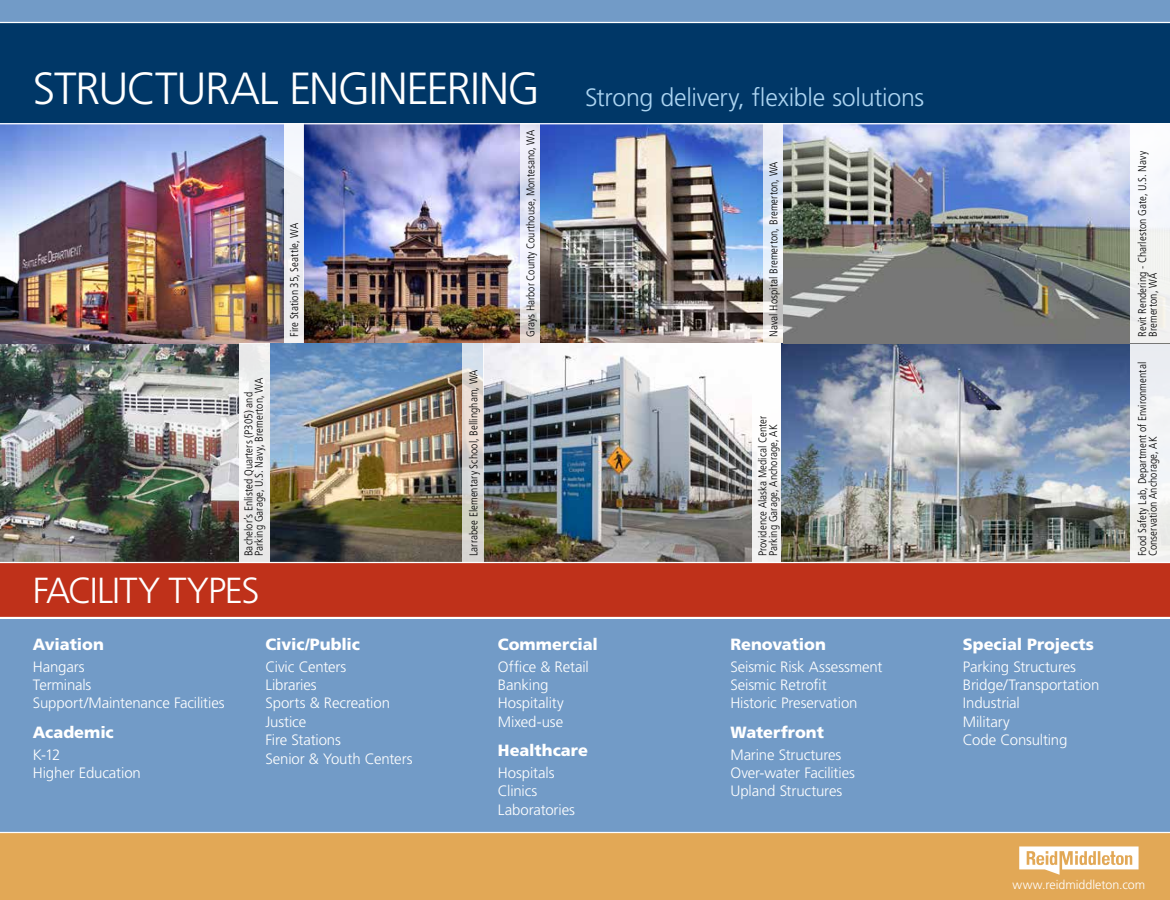
<style>
.page{position:relative;width:1170px;height:900px;background:#fff}
.page>*{position:absolute;margin:0;border:0;box-sizing:border-box;transform-origin:0 0}
.t1{font:300 45px "Frutiger LT Std";letter-spacing:-.035em;color:#fff}
.t2{font:300 36.25px "Frutiger LT Std";letter-spacing:-.03em;color:#fff}
.t3{font:300 25px "Frutiger LT Std";letter-spacing:-.01em;color:#acd4f1}
.t4{font:900 16.25px "Frutiger LT Std";letter-spacing:-.005em;color:#fff}
.t5{font:300 15px/18.4px "Frutiger LT Std";letter-spacing:-.01em;color:#fff}
.t6{font:300 12.5px "Frutiger LT Std";color:#fff}
.t7{font:300 condensed 11.25px/10.6px "Frutiger LT Std";letter-spacing:.005em;color:#000}
</style>
<div class="page">
<div style="left:0;top:619px;width:1170px;height:213px;background:#729bc7"></div>
<div style="left:0;top:832px;width:1170px;height:68px;background:#e2a856"></div>
<div style="left:0;top:22px;width:1170px;height:102px;background:#003767"></div>
<div style="left:0;top:562px;width:1170px;height:56px;background:#bf311a"></div>
<div style="left:0;top:0;width:1170px;height:22px;background:#729bc7"></div>
<svg style="left:1019px;top:846px;width:120px;height:29px"></svg>
<img style="left:0;top:343px;width:752px;height:219px">
<img style="left:0;top:124px;width:1130px;height:219px">
<div style="left:284px;top:124px;width:20px;height:219px;background:#eeeff2"></div>
<div style="left:239px;top:343px;width:31px;height:219px;background:linear-gradient(to bottom,#f1f1f2,#ececec)"></div>
<svg style="left:764px;top:124px;width:19px;height:219px"></svg>
<svg style="left:521px;top:124px;width:19px;height:219px"></svg>
<svg style="left:462px;top:343px;width:22px;height:219px;background:#dbd8d3"></svg>
<img style="left:781px;top:343px;width:349px;height:219px">
<div style="left:1130px;top:343px;width:40px;height:219px;background:#f1f3f5"></div>
<div style="left:1130px;top:124px;width:40px;height:219px;background:#f4f6f6"></div>
<hr style="left:0;top:123px;width:1170px;height:1px;background:#fff">
<hr style="left:0;top:832px;width:1170px;height:1px;background:#fff">
<hr style="left:0;top:617px;width:1170px;height:1px;background:#fff">
<hr style="left:0;top:562px;width:1170px;height:1px;background:#fff">
<hr style="left:0;top:22px;width:1170px;height:1px;background:#fff">
<h1 class="t1" style="left:33px;top:63px;width:509px">STRUCTURAL ENGINEERING</h1>
<p class="t7" style="left:243px;top:556px;width:180px;rotate:-90deg">Bachelor’s Enlisted Quarters (P305) and<br>Parking Garage, U.S. Navy, Bremerton, WA</p>
<h2 class="t2" style="left:33px;top:570px;width:228px">FACILITY TYPES</h2>
<p class="t7" style="left:289px;top:337px;width:116px;rotate:-90deg">Fire Station 35, Seattle, WA</p>
<p class="t7" style="left:468px;top:556px;width:188px;rotate:-90deg">Larrabee Elementary School, Bellingham, WA</p>
<p class="t7" style="left:526px;top:337px;width:208px;rotate:-90deg">Grays Harbor County Courthouse, Montesano, WA</p>
<h3 class="t3" style="left:585px;top:83px;width:341px">Strong delivery, flexible solutions</h3>
<p class="t7" style="left:769px;top:337px;width:177px;rotate:-90deg">Naval Hospital Bremerton, Bremerton, WA</p>
<p class="t7" style="left:758px;top:556px;width:142px;rotate:-90deg">Providence Alaska Medical Center<br>Parking Garage, Anchorage, AK</p>
<p class="t4" style="left:33px;top:634px;width:72px">Aviation</p>
<p class="t5" style="left:33px;top:658px;width:193px">Hangars<br>Terminals<br>Support/Maintenance Facilities</p>
<p class="t4" style="left:33px;top:722px;width:82px">Academic</p>
<p class="t5" style="left:33px;top:746px;width:109px">K-12<br>Higher Education</p>
<p class="t4" style="left:265px;top:634px;width:96px">Civic/Public</p>
<p class="t5" style="left:265px;top:658px;width:149px">Civic Centers<br>Libraries<br>Sports &amp; Recreation<br>Justice<br>Fire Stations<br>Senior &amp; Youth Centers</p>
<p class="t4" style="left:498px;top:634px;width:101px">Commercial</p>
<p class="t5" style="left:498px;top:658px;width:92px">Office &amp; Retail<br>Banking<br>Hospitality<br>Mixed-use</p>
<p class="t4" style="left:498px;top:741px;width:92px">Healthcare</p>
<p class="t5" style="left:498px;top:764px;width:79px">Hospitals<br>Clinics<br>Laboratories</p>
<p class="t4" style="left:730px;top:634px;width:97px">Renovation</p>
<p class="t5" style="left:730px;top:658px;width:154px">Seismic Risk Assessment<br>Seismic Retrofit<br>Historic Preservation</p>
<p class="t4" style="left:730px;top:722px;width:95px">Waterfront</p>
<p class="t5" style="left:730px;top:746px;width:126px">Marine Structures<br>Over-water Facilities<br>Upland Structures</p>
<p class="t7" style="left:1137px;top:337px;width:188px;rotate:-90deg">Revit Rendering - Charleston Gate, U.S. Navy<br>Bremerton, WA</p>
<p class="t4" style="left:963px;top:634px;width:132px">Special Projects</p>
<p class="t5" style="left:963px;top:658px;width:138px">Parking Structures<br>Bridge/Transportation<br>Industrial<br>Military<br>Code Consulting</p>
<p class="t7" style="left:1137px;top:556px;width:196px;rotate:-90deg">Food Safety Lab, Department of Environmental<br>Conservation Anchorage, AK</p>
<p class="t6" style="left:1012px;top:877px;width:134px">www.reidmiddleton.com</p>
</div>
